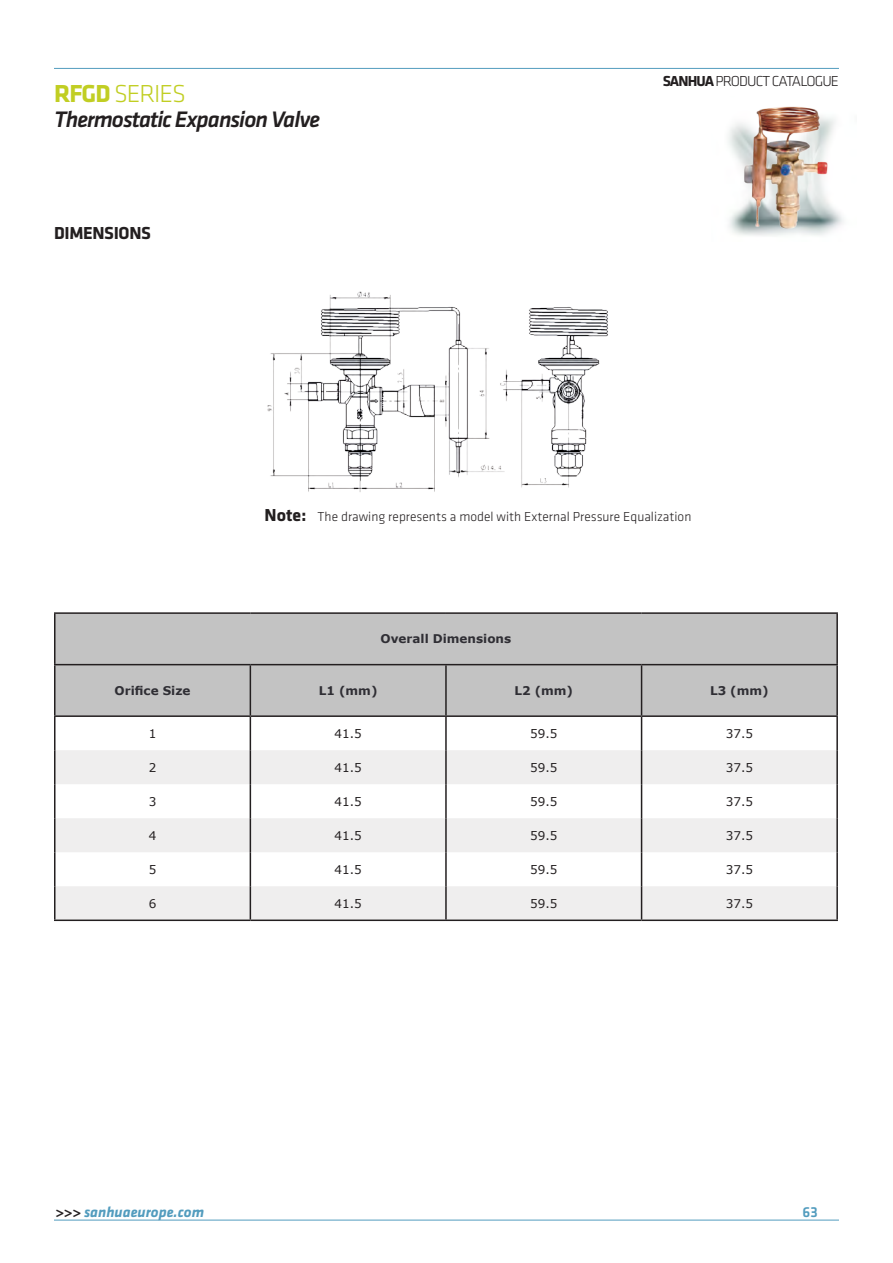
<style>
.page{position:relative;width:893px;height:1263px;background:#fff}
.page>*{position:absolute;margin:0;border:0;box-sizing:border-box;transform-origin:0 0}
.t1{font:300 25.5px "Klavika";letter-spacing:-.04em;color:#c1ce23}
.t2{font:italic 500 23.25px "Klavika";letter-spacing:-.04em;color:#231f20}
.t3{font:700 18px "Klavika";letter-spacing:-.02em;color:#231f20}
.t4{font:300 15px "Klavika";letter-spacing:-.06em;color:#231f20}
.t5{font:italic 700 15px "Klavika";color:#529cbe}
.t6{font:500 15px "Klavika";color:#529cbe}
.t7{font:300 13.5px "Klavika";color:#231f20}
.sanhua{font:12px "Verdana";color:#231f20}
.t8{font:700 12px "Verdana";color:#2f2e34}
.s1{font-weight:700}
.s2{font-weight:700;font-size:18px}
.s3{font-style:normal;color:#231f20}
</style>
<div class="page">
<hr style="left:54px;top:1220px;width:785px;height:1px;background:#529cbe">
<hr style="left:54px;top:68px;width:785px;height:1px;background:#529cbe">
<img style="left:728px;top:117px;width:116px;height:119px">
<img style="left:743px;top:106px;width:86px;height:125px">
<div style="left:56px;top:614px;width:780px;height:101px;background:#c3c3c3"></div>
<svg style="left:56px;top:750px;width:780px;height:169px;fill:#efeeee"></svg>
<hr style="left:250px;top:665px;width:1px;height:50px;background:#231f20">
<hr style="left:445px;top:665px;width:2px;height:50px;background:#231f20">
<hr style="left:641px;top:665px;width:1px;height:50px;background:#231f20">
<hr style="left:250px;top:717px;width:1px;height:33px;background:#231f20">
<hr style="left:445px;top:717px;width:2px;height:33px;background:#231f20">
<hr style="left:641px;top:717px;width:1px;height:33px;background:#231f20">
<hr style="left:250px;top:750px;width:1px;height:34px;background:#231f20">
<hr style="left:445px;top:750px;width:2px;height:34px;background:#231f20">
<hr style="left:641px;top:750px;width:1px;height:34px;background:#231f20">
<hr style="left:250px;top:784px;width:1px;height:34px;background:#231f20">
<hr style="left:445px;top:784px;width:2px;height:34px;background:#231f20">
<hr style="left:641px;top:784px;width:1px;height:34px;background:#231f20">
<hr style="left:836px;top:784px;width:2px;height:34px;background:#231f20">
<hr style="left:250px;top:818px;width:1px;height:34px;background:#231f20">
<hr style="left:445px;top:818px;width:2px;height:34px;background:#231f20">
<hr style="left:641px;top:818px;width:1px;height:34px;background:#231f20">
<hr style="left:250px;top:852px;width:1px;height:34px;background:#231f20">
<hr style="left:445px;top:852px;width:2px;height:34px;background:#231f20">
<hr style="left:641px;top:852px;width:1px;height:34px;background:#231f20">
<hr style="left:836px;top:852px;width:2px;height:34px;background:#231f20">
<hr style="left:250px;top:886px;width:1px;height:33px;background:#231f20">
<hr style="left:445px;top:886px;width:2px;height:33px;background:#231f20">
<hr style="left:641px;top:886px;width:1px;height:33px;background:#231f20">
<hr style="left:836px;top:886px;width:2px;height:33px;background:#231f20">
<hr style="left:54px;top:784px;width:2px;height:34px;background:#231f20">
<hr style="left:54px;top:852px;width:2px;height:34px;background:#231f20">
<hr style="left:54px;top:886px;width:2px;height:33px;background:#231f20">
<hr style="left:54px;top:612px;width:196px;height:2px;background:#231f20">
<hr style="left:54px;top:614px;width:2px;height:50px;background:#231f20">
<hr style="left:250px;top:612px;width:196px;height:2px;background:#231f20">
<hr style="left:446px;top:612px;width:196px;height:2px;background:#231f20">
<hr style="left:642px;top:612px;width:196px;height:2px;background:#231f20">
<hr style="left:836px;top:614px;width:2px;height:50px;background:#231f20">
<hr style="left:54px;top:664px;width:196px;height:1px;background:#231f20">
<hr style="left:54px;top:665px;width:2px;height:50px;background:#231f20">
<hr style="left:250px;top:664px;width:196px;height:1px;background:#231f20">
<hr style="left:446px;top:664px;width:196px;height:1px;background:#231f20">
<hr style="left:642px;top:664px;width:196px;height:1px;background:#231f20">
<hr style="left:836px;top:665px;width:2px;height:50px;background:#231f20">
<hr style="left:54px;top:919px;width:196px;height:2px;background:#231f20">
<hr style="left:250px;top:919px;width:196px;height:2px;background:#231f20">
<hr style="left:446px;top:919px;width:196px;height:2px;background:#231f20">
<hr style="left:642px;top:919px;width:196px;height:2px;background:#231f20">
<hr style="left:54px;top:717px;width:2px;height:33px;background:#231f20">
<hr style="left:836px;top:717px;width:2px;height:33px;background:#231f20">
<hr style="left:54px;top:750px;width:2px;height:34px;background:#231f20">
<hr style="left:836px;top:750px;width:2px;height:34px;background:#231f20">
<hr style="left:54px;top:818px;width:2px;height:34px;background:#231f20">
<hr style="left:836px;top:818px;width:2px;height:34px;background:#231f20">
<hr style="left:54px;top:715px;width:196px;height:2px;background:#231f20">
<hr style="left:250px;top:715px;width:196px;height:2px;background:#231f20">
<hr style="left:446px;top:715px;width:196px;height:2px;background:#231f20">
<hr style="left:642px;top:715px;width:196px;height:2px;background:#231f20">
<img style="left:267px;top:291px;width:341px;height:201px">
<p class="t1" style="left:54px;top:80px;width:133px"><span class="s1">RFGD</span> SERIES</p>
<p class="t2" style="left:54px;top:107px;width:268px">Thermostatic Expansion Valve</p>
<p class="t3" style="left:54px;top:223px;width:98px">DIMENSIONS</p>
<p class="t4" style="left:663px;top:73px;width:178px"><span class="s1">SANHUA</span> PRODUCT CATALOGUE</p>
<p class="t7" style="left:265px;top:509px;width:428px"><span class="s2">Note:</span> The drawing represents a model with External Pressure Equalization</p>
<p class="t8" style="left:381px;top:631px;width:132px">Overall Dimensions</p>
<p class="t8" style="left:115px;top:683px;width:77px">Orifice Size</p>
<p class="t8" style="left:319px;top:683px;width:60px">L1 (mm)</p>
<p class="t8" style="left:514px;top:683px;width:60px">L2 (mm)</p>
<p class="t8" style="left:710px;top:683px;width:60px">L3 (mm)</p>
<p class="sanhua" style="left:149px;top:726px;width:9px">1</p>
<p class="sanhua" style="left:335px;top:726px;width:29px">41.5</p>
<p class="sanhua" style="left:530px;top:726px;width:29px">59.5</p>
<p class="sanhua" style="left:726px;top:726px;width:29px">37.5</p>
<p class="sanhua" style="left:149px;top:760px;width:9px">2</p>
<p class="sanhua" style="left:335px;top:760px;width:29px">41.5</p>
<p class="sanhua" style="left:530px;top:760px;width:29px">59.5</p>
<p class="sanhua" style="left:726px;top:760px;width:29px">37.5</p>
<p class="sanhua" style="left:149px;top:794px;width:9px">3</p>
<p class="sanhua" style="left:335px;top:794px;width:29px">41.5</p>
<p class="sanhua" style="left:530px;top:794px;width:29px">59.5</p>
<p class="sanhua" style="left:726px;top:794px;width:29px">37.5</p>
<p class="sanhua" style="left:149px;top:828px;width:9px">4</p>
<p class="sanhua" style="left:335px;top:828px;width:29px">41.5</p>
<p class="sanhua" style="left:530px;top:828px;width:29px">59.5</p>
<p class="sanhua" style="left:726px;top:828px;width:29px">37.5</p>
<p class="sanhua" style="left:149px;top:862px;width:9px">5</p>
<p class="sanhua" style="left:335px;top:862px;width:29px">41.5</p>
<p class="sanhua" style="left:530px;top:862px;width:29px">59.5</p>
<p class="sanhua" style="left:726px;top:862px;width:29px">37.5</p>
<p class="sanhua" style="left:149px;top:896px;width:9px">6</p>
<p class="sanhua" style="left:335px;top:896px;width:29px">41.5</p>
<p class="sanhua" style="left:530px;top:896px;width:29px">59.5</p>
<p class="sanhua" style="left:726px;top:896px;width:29px">37.5</p>
<p class="t5" style="left:55px;top:1204px;width:150px"><span class="s3">&gt;&gt;&gt;</span> sanhuaeurope.com</p>
<p class="t6" style="left:802px;top:1204px;width:17px">63</p>
</div>
